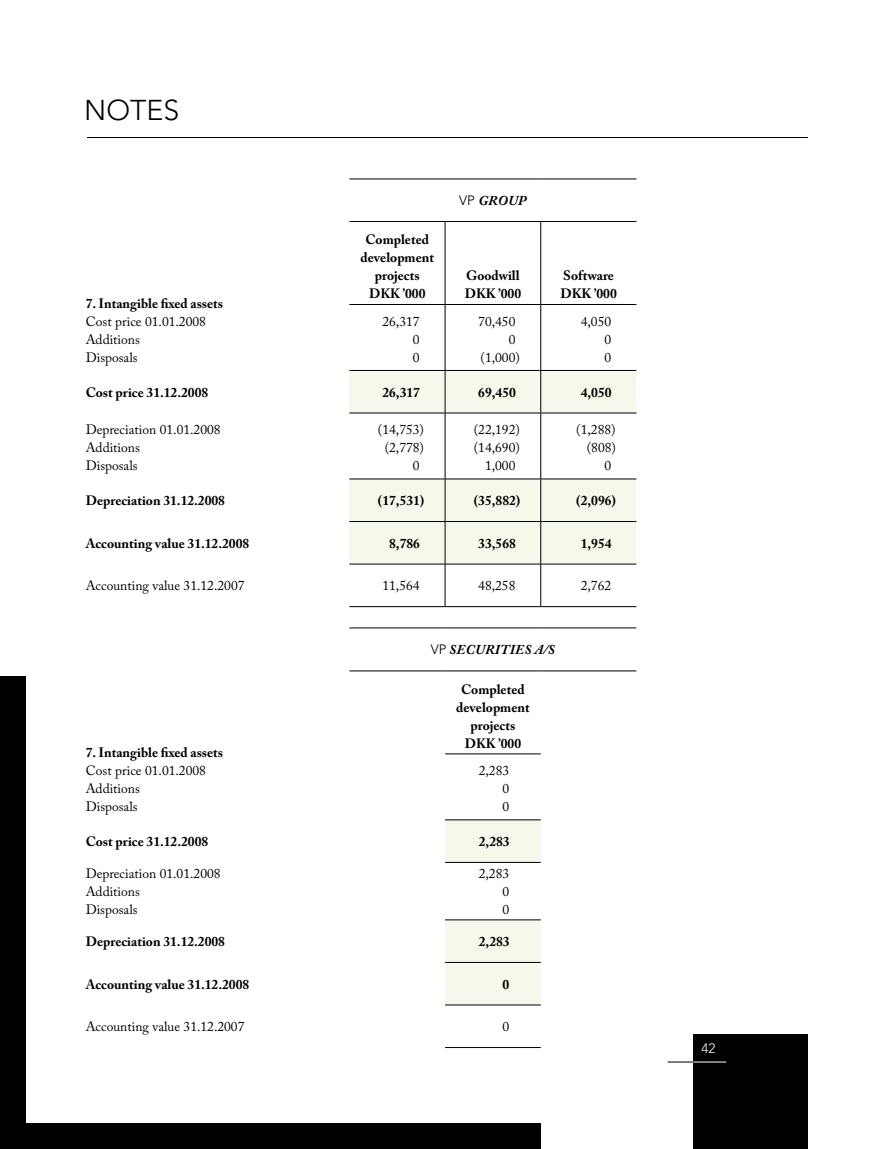
<style>
.page{position:relative;width:893px;height:1149px;background:#fff}
.page>*{position:absolute;margin:0;border:0;box-sizing:border-box;transform-origin:0 0}
.t1{font:300 28.5px "Avenir";color:#000}
.t2{font:700 13.5px/18px "Adobe Caslon Pro";color:#000;text-align:center}
.t3{font:13.5px/18px "Adobe Caslon Pro";color:#000}
.t4{font:italic 700 13.5px "Adobe Caslon Pro";letter-spacing:.015em;color:#000}
.t5{font:300 13.5px "Avenir";color:#fff}
.s1{font-family:"Avenir";font-weight:300;font-style:normal}
</style>
<div class="page">
<div style="left:0;top:1123px;width:540px;height:25px;background:#000"></div>
<div style="left:0;top:676px;width:26px;height:472px;background:#000"></div>
<hr style="left:87px;top:137px;width:721px;height:1px;background:#000">
<div style="left:693px;top:1033px;width:115px;height:115px;background:#000"></div>
<hr style="left:693px;top:1061px;width:33px;height:1px;background:#fff">
<svg style="left:668px;top:1061px;width:25px;height:1px"></svg>
<svg style="left:349px;top:371px;width:287px;height:633px"></svg>
<hr style="left:445px;top:819px;width:96px;height:1px;background:#000">
<hr style="left:445px;top:861px;width:96px;height:1px;background:#000">
<hr style="left:445px;top:919px;width:96px;height:1px;background:#000">
<hr style="left:445px;top:961px;width:96px;height:1px;background:#000">
<hr style="left:445px;top:1004px;width:96px;height:1px;background:#000">
<hr style="left:445px;top:1046px;width:96px;height:1px;background:#000">
<hr style="left:349px;top:179px;width:96px;height:1px;background:#000">
<hr style="left:445px;top:179px;width:96px;height:1px;background:#000">
<hr style="left:541px;top:179px;width:95px;height:1px;background:#000">
<hr style="left:349px;top:221px;width:96px;height:1px;background:#000">
<hr style="left:445px;top:221px;width:96px;height:1px;background:#000">
<hr style="left:445px;top:222px;width:1px;height:82px;background:#000">
<hr style="left:541px;top:221px;width:95px;height:1px;background:#000">
<hr style="left:540px;top:222px;width:1px;height:82px;background:#000">
<hr style="left:349px;top:304px;width:96px;height:1px;background:#000">
<hr style="left:445px;top:304px;width:96px;height:1px;background:#000">
<hr style="left:445px;top:304px;width:1px;height:66px;background:#000">
<hr style="left:541px;top:304px;width:95px;height:1px;background:#000">
<hr style="left:540px;top:304px;width:1px;height:66px;background:#000">
<hr style="left:349px;top:370px;width:96px;height:1px;background:#000">
<hr style="left:445px;top:370px;width:96px;height:1px;background:#000">
<hr style="left:445px;top:370px;width:1px;height:42px;background:#000">
<hr style="left:541px;top:370px;width:95px;height:1px;background:#000">
<hr style="left:540px;top:370px;width:1px;height:42px;background:#000">
<hr style="left:349px;top:412px;width:96px;height:1px;background:#000">
<hr style="left:445px;top:412px;width:96px;height:1px;background:#000">
<hr style="left:445px;top:413px;width:1px;height:65px;background:#000">
<hr style="left:541px;top:412px;width:95px;height:1px;background:#000">
<hr style="left:540px;top:413px;width:1px;height:65px;background:#000">
<hr style="left:349px;top:478px;width:96px;height:1px;background:#000">
<hr style="left:445px;top:478px;width:96px;height:1px;background:#000">
<hr style="left:445px;top:479px;width:1px;height:42px;background:#000">
<hr style="left:541px;top:478px;width:95px;height:1px;background:#000">
<hr style="left:540px;top:479px;width:1px;height:42px;background:#000">
<hr style="left:349px;top:521px;width:96px;height:1px;background:#000">
<hr style="left:445px;top:521px;width:96px;height:1px;background:#000">
<hr style="left:445px;top:521px;width:1px;height:42px;background:#000">
<hr style="left:541px;top:521px;width:95px;height:1px;background:#000">
<hr style="left:540px;top:521px;width:1px;height:42px;background:#000">
<hr style="left:349px;top:563px;width:96px;height:1px;background:#000">
<hr style="left:445px;top:563px;width:96px;height:1px;background:#000">
<hr style="left:445px;top:564px;width:1px;height:42px;background:#000">
<hr style="left:541px;top:563px;width:95px;height:1px;background:#000">
<hr style="left:540px;top:564px;width:1px;height:42px;background:#000">
<hr style="left:349px;top:606px;width:96px;height:1px;background:#000">
<hr style="left:445px;top:606px;width:96px;height:1px;background:#000">
<hr style="left:541px;top:606px;width:95px;height:1px;background:#000">
<hr style="left:349px;top:627px;width:96px;height:1px;background:#000">
<hr style="left:445px;top:627px;width:96px;height:1px;background:#000">
<hr style="left:541px;top:627px;width:95px;height:1px;background:#000">
<hr style="left:349px;top:670px;width:96px;height:1px;background:#000">
<hr style="left:445px;top:670px;width:96px;height:1px;background:#000">
<hr style="left:541px;top:670px;width:95px;height:1px;background:#000">
<hr style="left:445px;top:753px;width:96px;height:1px;background:#000">
<h1 class="t1" style="left:84px;top:94px;width:97px">NOTES</h1>
<p class="t2" style="left:86px;top:294px;width:139px">7. Intangible fixed assets</p>
<p class="t3" style="left:86px;top:312px;width:122px">Cost price 01.01.2008<br>Additions<br>Disposals</p>
<p class="t2" style="left:360px;top:231px;width:75px">Completed development projects<br>DKK ’000</p>
<p class="t4" style="left:459px;top:193px;width:59px"><span class="s1">VP</span>GROUP</p>
<p class="t2" style="left:465px;top:267px;width:58px;text-align:left">Goodwill<br>DKK ’000</p>
<p class="t2" style="left:560px;top:267px;width:58px;text-align:left">Software<br>DKK ’000</p>
<p class="t3" style="left:413px;top:312px;width:8px;text-align:justify;text-indent:-30px">26,317<br>0<br>0</p>
<p class="t3" style="left:478px;top:312px;width:39px">70,450</p>
<p class="t3" style="left:509px;top:330px;width:8px">0</p>
<p class="t3" style="left:481px;top:348px;width:41px">(1,000)</p>
<p class="t3" style="left:604px;top:312px;width:8px;text-align:justify;text-indent:-24px">4,050<br>0<br>0</p>
<p class="t2" style="left:86px;top:383px;width:124px">Cost price 31.12.2008</p>
<p class="t2" style="left:382px;top:383px;width:39px">26,317</p>
<p class="t2" style="left:478px;top:383px;width:39px">69,450</p>
<p class="t2" style="left:581px;top:383px;width:32px">4,050</p>
<p class="t3" style="left:86px;top:420px;width:136px">Depreciation 01.01.2008<br>Additions<br>Disposals</p>
<p class="t3" style="left:378px;top:420px;width:48px">(14,753)</p>
<p class="t3" style="left:474px;top:420px;width:48px;text-align:center">(22,192) (14,690)<br>1,000</p>
<p class="t3" style="left:576px;top:420px;width:41px">(1,288)</p>
<p class="t3" style="left:587px;top:438px;width:31px">(808)</p>
<p class="t3" style="left:604px;top:456px;width:8px">0</p>
<p class="t3" style="left:385px;top:438px;width:41px">(2,778)</p>
<p class="t3" style="left:413px;top:456px;width:8px">0</p>
<p class="t2" style="left:86px;top:491px;width:141px">Depreciation 31.12.2008</p>
<p class="t2" style="left:378px;top:491px;width:48px">(17,531)</p>
<p class="t2" style="left:474px;top:491px;width:48px">(35,882)</p>
<p class="t2" style="left:576px;top:491px;width:41px">(2,096)</p>
<p class="t2" style="left:86px;top:534px;width:165px">Accounting value 31.12.2008</p>
<p class="t2" style="left:389px;top:534px;width:32px">8,786</p>
<p class="t2" style="left:478px;top:534px;width:39px">33,568</p>
<p class="t2" style="left:581px;top:534px;width:32px">1,954</p>
<p class="t3" style="left:86px;top:576px;width:160px">Accounting value 31.12.2007</p>
<p class="t3" style="left:382px;top:576px;width:39px">11,564</p>
<p class="t3" style="left:478px;top:576px;width:39px">48,258</p>
<p class="t3" style="left:581px;top:576px;width:32px">2,762</p>
<p class="t2" style="left:86px;top:743px;width:139px">7. Intangible fixed assets</p>
<p class="t3" style="left:86px;top:761px;width:122px">Cost price 01.01.2008<br>Additions<br>Disposals</p>
<p class="t4" style="left:431px;top:641px;width:126px"><span class="s1">VP</span> SECURITIES A/S</p>
<p class="t2" style="left:456px;top:680px;width:75px">Completed development projects<br>DKK ’000</p>
<p class="t3" style="left:502px;top:761px;width:8px;text-align:justify;text-indent:-24px">2,283<br>0<br>0</p>
<p class="t2" style="left:86px;top:832px;width:124px">Cost price 31.12.2008</p>
<p class="t2" style="left:479px;top:832px;width:32px">2,283</p>
<p class="t3" style="left:86px;top:864px;width:136px">Depreciation 01.01.2008<br>Additions<br>Disposals</p>
<p class="t3" style="left:502px;top:864px;width:8px;text-align:justify;text-indent:-24px">2,283<br>0<br>0</p>
<p class="t2" style="left:86px;top:931px;width:141px">Depreciation 31.12.2008</p>
<p class="t2" style="left:479px;top:931px;width:32px">2,283</p>
<p class="t2" style="left:86px;top:974px;width:165px">Accounting value 31.12.2008</p>
<p class="t2" style="left:502px;top:974px;width:8px">0</p>
<p class="t3" style="left:86px;top:1017px;width:160px">Accounting value 31.12.2007</p>
<p class="t3" style="left:502px;top:1017px;width:8px">0</p>
<p class="t5" style="left:702px;top:1040px;width:16px">42</p>
</div>
